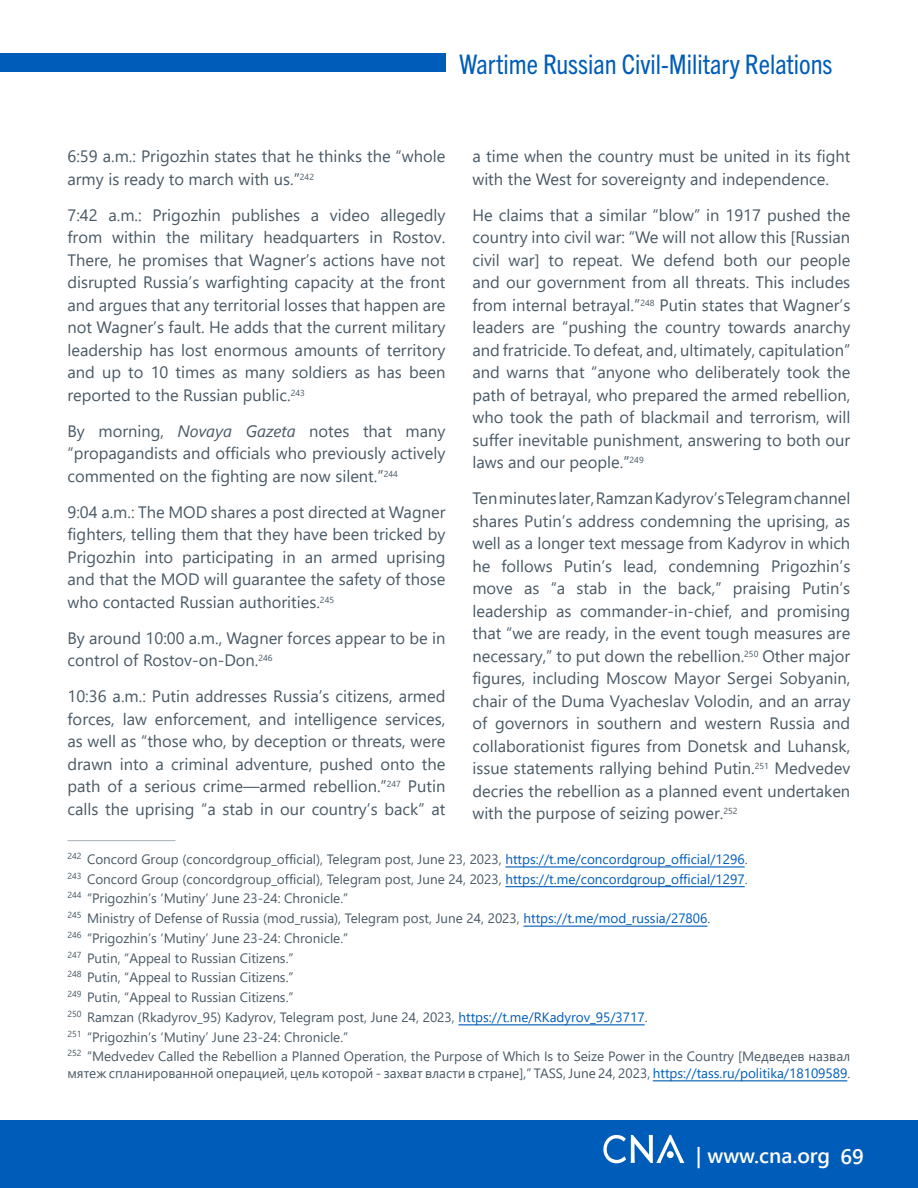
<style>
.page{position:relative;width:918px;height:1188px;background:#fff}
.page>*{position:absolute;margin:0;border:0;box-sizing:border-box;transform-origin:0 0}
.t1{font:condensed 27px "Trade Gothic Next LT Pro";color:#005cb9}
.t2{font:600 21px "Segoe UI";color:#fff}
.t3{font:16.5px/22.5px "Segoe UI";color:#495965;text-align:justify}
.t4{font:13.5px/19.8px "Segoe UI";color:#495965}
.s1{font-style:italic}
.s2{color:#005cb9}
</style>
<div class="page">
<div style="left:0;top:53px;width:446px;height:19px;background:#005cb9"></div>
<div style="left:0;top:1120px;width:918px;height:68px;background:#005cb9"></div>
<svg style="left:603px;top:1135px;width:81px;height:28px"></svg>
<div style="left:667px;top:1151px;width:7px;height:7px;background:#fff;border-radius:50%"></div>
<hr style="left:68px;top:840px;width:108px;height:1px;background:#a4acb2">
<hr style="left:505px;top:866px;width:240px;height:2px;background:#005cb9">
<hr style="left:505px;top:886px;width:240px;height:1px;background:#005cb9">
<hr style="left:523px;top:926px;width:184px;height:1px;background:#005cb9">
<hr style="left:458px;top:1024px;width:187px;height:1px;background:#005cb9">
<hr style="left:653px;top:1080px;width:194px;height:1px;background:#005cb9">
<h1 class="t1" style="left:459px;top:46px;width:375px">Wartime Russian Civil-Military Relations</h1>
<p class="t3" style="left:472px;top:143px;width:379px">a time when the country must be united in its fight with the West for sovereignty and independence.</p>
<p class="t3" style="left:472px;top:202px;width:379px">He claims that a similar “blow” in 1917 pushed the country into civil war: “We will not allow this [Russian civil war] to repeat. We defend both our people and our government from all threats. This includes from internal betrayal.”<sup>248</sup> Putin states that Wagner’s leaders are “pushing the country towards anarchy and fratricide. To defeat, and, ultimately, capitulation” and warns that “anyone who deliberately took the path of betrayal, who prepared the armed rebellion, who took the path of blackmail and terrorism, will suffer inevitable punishment, answering to both our laws and our people.”<sup>249</sup></p>
<p class="t3" style="left:472px;top:485px;width:379px">Ten minutes later, Ramzan Kadyrov’s Telegram channel shares Putin’s address condemning the uprising, as well as a longer text message from Kadyrov in which he follows Putin’s lead, condemning Prigozhin’s move as “a stab in the back,” praising Putin’s leadership as commander-in-chief, and promising that “we are ready, in the event tough measures are necessary,” to put down the rebellion.<sup>250</sup> Other major figures, including Moscow Mayor Sergei Sobyanin, chair of the Duma Vyacheslav Volodin, and an array of governors in southern and western Russia and collaborationist figures from Donetsk and Luhansk, issue statements rallying behind Putin.<sup>251</sup> Medvedev decries the rebellion as a planned event undertaken with the purpose of seizing power.<sup>252</sup></p>
<p class="t3" style="left:68px;top:143px;width:379px">6:59 a.m.: Prigozhin states that he thinks the “whole army is ready to march with us.”<sup>242</sup></p>
<p class="t3" style="left:68px;top:202px;width:379px">7:42 a.m.: Prigozhin publishes a video allegedly from within the military headquarters in Rostov.<br>There, he promises that Wagner’s actions have not disrupted Russia’s warfighting capacity at the front and argues that any territorial losses that happen are not Wagner’s fault. He adds that the current military leadership has lost enormous amounts of territory and up to 10 times as many soldiers as has been reported to the Russian public.<sup>243</sup></p>
<p class="t3" style="left:68px;top:418px;width:379px">By morning, <span class="s1">Novaya Gazeta</span> notes that many “propagandists and officials who previously actively commented on the fighting are now silent.”<sup>244</sup></p>
<p class="t3" style="left:68px;top:499px;width:379px">9:04 a.m.: The MOD shares a post directed at Wagner fighters, telling them that they have been tricked by Prigozhin into participating in an armed uprising and that the MOD will guarantee the safety of those who contacted Russian authorities.<sup>245</sup></p>
<p class="t3" style="left:68px;top:625px;width:379px">By around 10:00 a.m., Wagner forces appear to be in control of Rostov-on-Don.<sup>246</sup></p>
<p class="t3" style="left:68px;top:683px;width:379px">10:36 a.m.: Putin addresses Russia’s citizens, armed forces, law enforcement, and intelligence services, as well as “those who, by deception or threats, were drawn into a criminal adventure, pushed onto the path of a serious crime—armed rebellion.”<sup>247</sup> Putin calls the uprising “a stab in our country’s back” at</p>
<p class="t4" style="left:68px;top:848px;width:784px"><sup>242</sup> Concord Group (concordgroup_official), Telegram post, June 23, 2023, <span class="s2">https://t.me/concordgroup_official/1296</span>.<br><sup>243</sup> Concord Group (concordgroup_official), Telegram post, June 24, 2023, <span class="s2">https://t.me/concordgroup_official/1297</span>.<br><sup>244</sup> “Prigozhin’s ‘Mutiny’ June 23-24: Chronicle.”<br><sup>245</sup> Ministry of Defense of Russia (mod_russia), Telegram post, June 24, 2023, <span class="s2">https://t.me/mod_russia/27806</span>.<br><sup>246</sup> “Prigozhin’s ‘Mutiny’ June 23-24: Chronicle.”<br><sup>247</sup> Putin, “Appeal to Russian Citizens.”<br><sup>248</sup> Putin, “Appeal to Russian Citizens.”<br><sup>249</sup> Putin, “Appeal to Russian Citizens.”<br><sup>250</sup> Ramzan (Rkadyrov_95) Kadyrov, Telegram post, June 24, 2023, <span class="s2">https://t.me/RKadyrov_95/3717</span>.<br><sup>251</sup> “Prigozhin’s ‘Mutiny’ June 23-24: Chronicle.”<br><sup>252</sup> “Medvedev Called the Rebellion a Planned Operation, the Purpose of Which Is to Seize Power in the Country [Медведев назвал</p>
<p class="t4" style="left:68px;top:1062px;width:784px">мятеж спланированной операцией, цель которой - захват власти в стране],” TASS, June 24, 2023, <span class="s2">https://tass.ru/politika/18109589</span>.</p>
<p class="t2" style="left:696px;top:1136px;width:170px">| www.cna.org 69</p>
</div>
